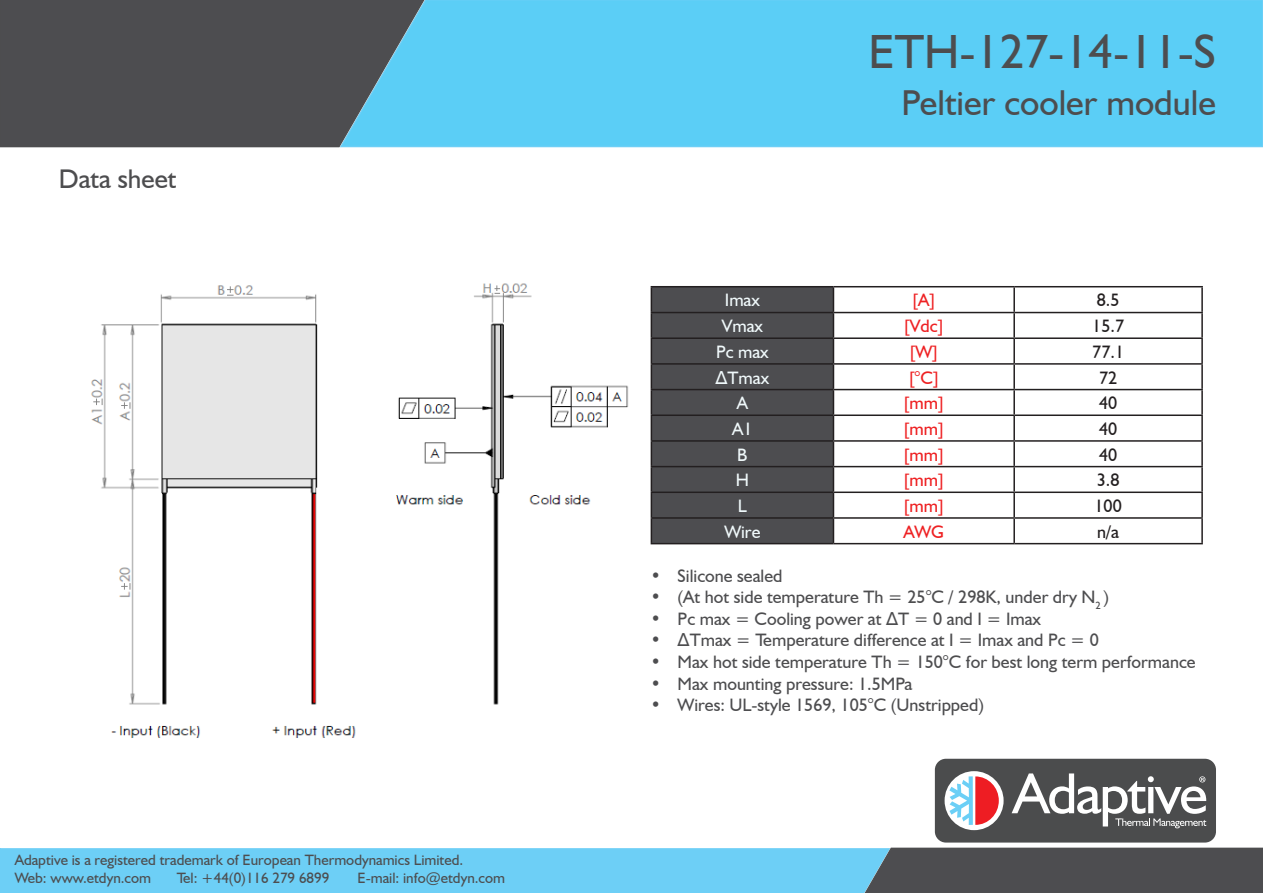
<style>
.page{position:relative;width:1263px;height:893px;background:#fff}
.page>*{position:absolute;margin:0;border:0;box-sizing:border-box;transform-origin:0 0}
.t1{font:48px "Humanist 521 BT";color:#4d4d4f}
.t2{font:36px "Humanist 521 BT";color:#4d4d4f}
.t3{font:27px "Humanist 521 BT";color:#4d4d4f}
.t4{font:18px "Humanist 521 BT";color:#4d4d4f}
.t5{font:18px "Humanist 521 BT";color:#ee2123}
.t6{font:18px "Humanist 521 BT";color:#f0f9fb}
.t7{font:18px "Humanist 521 BT";color:#231f20}
.t8{font:15px "Humanist 521 BT";color:#4d4d4f}
</style>
<div class="page">
<div style="left:428px;top:0;width:835px;height:148px;background:#5bcef6"></div>
<svg style="left:0;top:0;width:428px;height:148px"></svg>
<svg style="left:0;top:847px;width:1263px;height:46px"></svg>
<img style="left:91px;top:283px;width:538px;height:455px">
<div style="left:935px;top:759px;width:281px;height:83px;background:#4b4c4d;border-radius:11px"></div>
<div style="left:944px;top:771px;width:59px;height:59px;background:#fff;border-radius:50%"></div>
<svg style="left:949px;top:776px;width:50px;height:49px"></svg>
<svg style="left:1011px;top:773px;width:195px;height:55px"></svg>
<div style="left:652px;top:287px;width:181px;height:256px;background:#4d4d50"></div>
<hr style="left:651px;top:286px;width:182px;height:1px;background:#231f20">
<hr style="left:833px;top:286px;width:181px;height:1px;background:#231f20">
<hr style="left:1014px;top:286px;width:189px;height:1px;background:#231f20">
<hr style="left:1013px;top:287px;width:2px;height:25px;background:#231f20">
<hr style="left:1201px;top:287px;width:2px;height:25px;background:#231f20">
<hr style="left:651px;top:312px;width:182px;height:1px;background:#231f20">
<hr style="left:833px;top:312px;width:181px;height:1px;background:#231f20">
<hr style="left:1014px;top:312px;width:189px;height:1px;background:#231f20">
<hr style="left:1013px;top:313px;width:2px;height:24px;background:#231f20">
<hr style="left:1201px;top:313px;width:2px;height:24px;background:#231f20">
<hr style="left:651px;top:337px;width:182px;height:2px;background:#231f20">
<hr style="left:833px;top:337px;width:181px;height:2px;background:#231f20">
<hr style="left:1014px;top:337px;width:189px;height:2px;background:#231f20">
<hr style="left:1013px;top:339px;width:2px;height:24px;background:#231f20">
<hr style="left:1201px;top:339px;width:2px;height:24px;background:#231f20">
<hr style="left:651px;top:363px;width:182px;height:2px;background:#231f20">
<hr style="left:833px;top:363px;width:181px;height:2px;background:#231f20">
<hr style="left:1014px;top:363px;width:189px;height:2px;background:#231f20">
<hr style="left:1013px;top:365px;width:2px;height:24px;background:#231f20">
<hr style="left:1201px;top:365px;width:2px;height:24px;background:#231f20">
<hr style="left:651px;top:389px;width:182px;height:1px;background:#231f20">
<hr style="left:833px;top:389px;width:181px;height:1px;background:#231f20">
<hr style="left:1014px;top:389px;width:189px;height:1px;background:#231f20">
<hr style="left:1013px;top:390px;width:2px;height:24px;background:#231f20">
<hr style="left:1201px;top:390px;width:2px;height:24px;background:#231f20">
<hr style="left:651px;top:414px;width:182px;height:2px;background:#231f20">
<hr style="left:833px;top:414px;width:181px;height:2px;background:#231f20">
<hr style="left:1014px;top:414px;width:189px;height:2px;background:#231f20">
<hr style="left:1013px;top:416px;width:2px;height:24px;background:#231f20">
<hr style="left:1201px;top:416px;width:2px;height:24px;background:#231f20">
<hr style="left:651px;top:440px;width:182px;height:2px;background:#231f20">
<hr style="left:833px;top:440px;width:181px;height:2px;background:#231f20">
<hr style="left:1014px;top:440px;width:189px;height:2px;background:#231f20">
<hr style="left:1013px;top:442px;width:2px;height:24px;background:#231f20">
<hr style="left:1201px;top:442px;width:2px;height:24px;background:#231f20">
<hr style="left:651px;top:466px;width:182px;height:1px;background:#231f20">
<hr style="left:833px;top:466px;width:181px;height:1px;background:#231f20">
<hr style="left:1014px;top:466px;width:189px;height:1px;background:#231f20">
<hr style="left:1013px;top:467px;width:2px;height:25px;background:#231f20">
<hr style="left:1201px;top:467px;width:2px;height:25px;background:#231f20">
<hr style="left:651px;top:492px;width:182px;height:1px;background:#231f20">
<hr style="left:833px;top:492px;width:181px;height:1px;background:#231f20">
<hr style="left:1014px;top:492px;width:189px;height:1px;background:#231f20">
<hr style="left:1013px;top:493px;width:2px;height:24px;background:#231f20">
<hr style="left:1201px;top:493px;width:2px;height:24px;background:#231f20">
<hr style="left:651px;top:517px;width:182px;height:2px;background:#231f20">
<svg style="left:651px;top:287px;width:1px;height:256px"></svg>
<hr style="left:833px;top:517px;width:181px;height:2px;background:#231f20">
<svg style="left:833px;top:287px;width:1px;height:256px"></svg>
<hr style="left:1014px;top:517px;width:189px;height:2px;background:#231f20">
<hr style="left:1013px;top:519px;width:2px;height:24px;background:#231f20">
<hr style="left:1201px;top:519px;width:2px;height:24px;background:#231f20">
<hr style="left:651px;top:543px;width:182px;height:1px;background:#231f20">
<hr style="left:833px;top:543px;width:181px;height:1px;background:#231f20">
<hr style="left:1014px;top:543px;width:189px;height:1px;background:#231f20">
<p class="t3" style="left:59px;top:162px;width:119px">Data sheet</p>
<p class="t8" style="left:15px;top:851px;width:450px">Adaptive is a registered trademark of European Thermodynamics Limited.</p>
<p class="t8" style="left:15px;top:869px;width:138px">Web: www.etdyn.com</p>
<p class="t8" style="left:177px;top:869px;width:154px">Tel: +44(0)116 279 6899</p>
<p class="t8" style="left:358px;top:869px;width:149px">E-mail: info@etdyn.com</p>
<p class="t1" style="left:868px;top:22px;width:349px">ETH-127-14-11-S</p>
<p class="t2" style="left:901px;top:81px;width:316px">Peltier cooler module</p>
<p class="t6" style="left:725px;top:289px;width:37px">Imax</p>
<p class="t5" style="left:912px;top:289px;width:24px">[A]</p>
<p class="t7" style="left:1097px;top:289px;width:24px">8.5</p>
<p class="t6" style="left:722px;top:315px;width:43px">Vmax</p>
<p class="t5" style="left:904px;top:315px;width:41px">[Vdc]</p>
<p class="t7" style="left:1092px;top:315px;width:33px">15.7</p>
<p class="t6" style="left:716px;top:341px;width:54px">Pc max</p>
<p class="t5" style="left:910px;top:341px;width:30px">[W]</p>
<p class="t7" style="left:1092px;top:341px;width:33px">77.1</p>
<p class="t6" style="left:715px;top:366px;width:55px">ΔTmax</p>
<p class="t5" style="left:909px;top:366px;width:31px">[°C]</p>
<p class="t7" style="left:1099px;top:366px;width:20px">72</p>
<p class="t6" style="left:737px;top:392px;width:13px">A</p>
<p class="t5" style="left:904px;top:392px;width:41px">[mm]</p>
<p class="t7" style="left:1099px;top:392px;width:20px">40</p>
<p class="t6" style="left:732px;top:418px;width:22px">A1</p>
<p class="t5" style="left:904px;top:418px;width:41px">[mm]</p>
<p class="t7" style="left:1099px;top:418px;width:20px">40</p>
<p class="t6" style="left:737px;top:443px;width:12px">B</p>
<p class="t5" style="left:904px;top:443px;width:41px">[mm]</p>
<p class="t7" style="left:1099px;top:443px;width:20px">40</p>
<p class="t6" style="left:736px;top:469px;width:15px">H</p>
<p class="t5" style="left:904px;top:469px;width:41px">[mm]</p>
<p class="t7" style="left:1097px;top:469px;width:24px">3.8</p>
<p class="t6" style="left:738px;top:495px;width:11px">L</p>
<p class="t5" style="left:904px;top:495px;width:41px">[mm]</p>
<p class="t7" style="left:1094px;top:495px;width:29px">100</p>
<p class="t6" style="left:724px;top:520px;width:38px">Wire</p>
<p class="t5" style="left:904px;top:520px;width:42px">AWG</p>
<p class="t7" style="left:1097px;top:520px;width:23px">n/a</p>
<p class="t4" style="left:651px;top:564px;width:133px">• Silicone sealed</p>
<p class="t4" style="left:651px;top:586px;width:460px">• (At hot side temperature Th = 25°C / 298K, under dry N<sub>2</sub> )</p>
<p class="t4" style="left:651px;top:608px;width:392px">• Pc max = Cooling power at ΔT = 0 and I = Imax</p>
<p class="t4" style="left:651px;top:629px;width:450px">• ΔTmax = Temperature difference at I = Imax and Pc = 0</p>
<p class="t4" style="left:651px;top:651px;width:547px">• Max hot side temperature Th = 150°C for best long term performance</p>
<p class="t4" style="left:651px;top:672px;width:263px">• Max mounting pressure: 1.5MPa</p>
<p class="t4" style="left:651px;top:694px;width:335px">• Wires: UL-style 1569, 105°C (Unstripped)</p>
</div>
